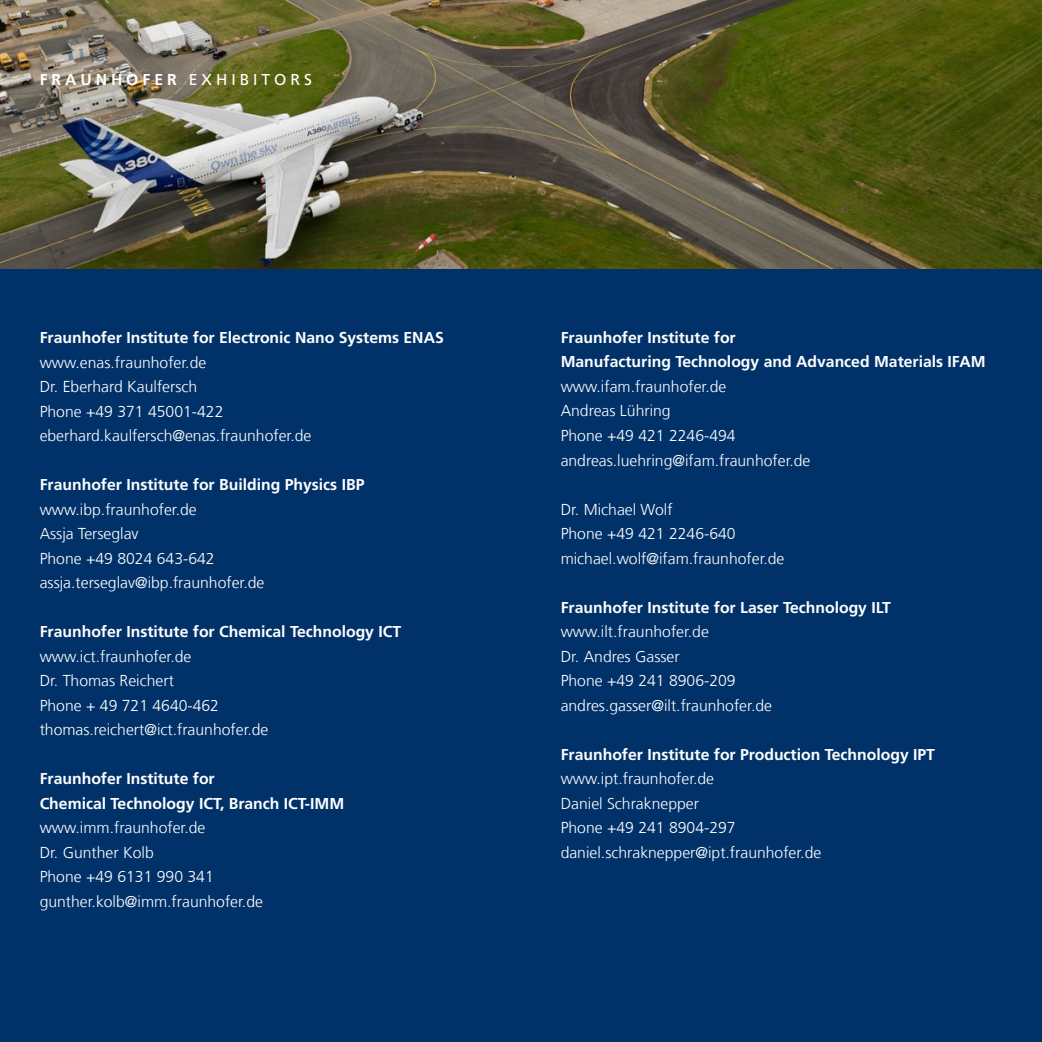
<style>
.page{position:relative;width:1042px;height:1042px;background:#fff}
.page>*{position:absolute;margin:0;border:0;box-sizing:border-box;transform-origin:0 0}
.t1{font:300 15.75px/24.5px "Frutiger LT Com";color:#fff}
.t2{font:700 15.75px/24.5px "Frutiger LT Com";color:#fff}
.t3{font:700 15.75px "Frutiger LT Com";letter-spacing:.25em;color:#fff}
.s1{font-weight:400}
</style>
<div class="page">
<img style="left:0;top:0;width:1042px;height:269px">
<div style="left:0;top:269px;width:1042px;height:773px;background:#003269"></div>
<p class="t3" style="left:40px;top:71px;width:274px">FRAUNHOFER <span class="s1">EXHIBITORS</span></p>
<p class="t2" style="left:40px;top:325px;width:406px">Fraunhofer Institute for Electronic Nano Systems ENAS</p>
<p class="t1" style="left:40px;top:350px;width:273px">www.enas.fraunhofer.de<br>Dr. Eberhard Kaulfersch<br>Phone +49 371 45001-422 eberhard.kaulfersch@enas.fraunhofer.de</p>
<p class="t2" style="left:40px;top:472px;width:326px">Fraunhofer Institute for Building Physics IBP</p>
<p class="t1" style="left:40px;top:497px;width:226px">www.ibp.fraunhofer.de<br>Assja Terseglav<br>Phone +49 8024 643-642 assja.terseglav@ibp.fraunhofer.de</p>
<p class="t2" style="left:40px;top:619px;width:363px">Fraunhofer Institute for Chemical Technology ICT</p>
<p class="t1" style="left:40px;top:644px;width:230px">www.ict.fraunhofer.de<br>Dr. Thomas Reichert<br>Phone + 49 721 4640-462 thomas.reichert@ict.fraunhofer.de</p>
<p class="t2" style="left:40px;top:766px;width:306px">Fraunhofer Institute for<br>Chemical Technology ICT, Branch ICT-IMM</p>
<p class="t1" style="left:40px;top:815px;width:225px">www.imm.fraunhofer.de<br>Dr. Gunther Kolb<br>Phone +49 6131 990 341 gunther.kolb@imm.fraunhofer.de</p>
<p class="t2" style="left:561px;top:325px;width:426px">Fraunhofer Institute for<br>Manufacturing Technology and Advanced Materials IFAM</p>
<p class="t1" style="left:561px;top:374px;width:251px">www.ifam.fraunhofer.de<br>Andreas Lühring<br>Phone +49 421 2246-494 andreas.luehring@ifam.fraunhofer.de</p>
<p class="t1" style="left:561px;top:497px;width:225px">Dr. Michael Wolf<br>Phone +49 421 2246-640 michael.wolf@ifam.fraunhofer.de</p>
<p class="t2" style="left:561px;top:595px;width:332px">Fraunhofer Institute for Laser Technology ILT</p>
<p class="t1" style="left:561px;top:619px;width:213px">www.ilt.fraunhofer.de<br>Dr. Andres Gasser<br>Phone +49 241 8906-209 andres.gasser@ilt.fraunhofer.de</p>
<p class="t2" style="left:561px;top:742px;width:376px">Fraunhofer Institute for Production Technology IPT</p>
<p class="t1" style="left:561px;top:766px;width:262px">www.ipt.fraunhofer.de<br>Daniel Schraknepper<br>Phone +49 241 8904-297 daniel.schraknepper@ipt.fraunhofer.de</p>
</div>
